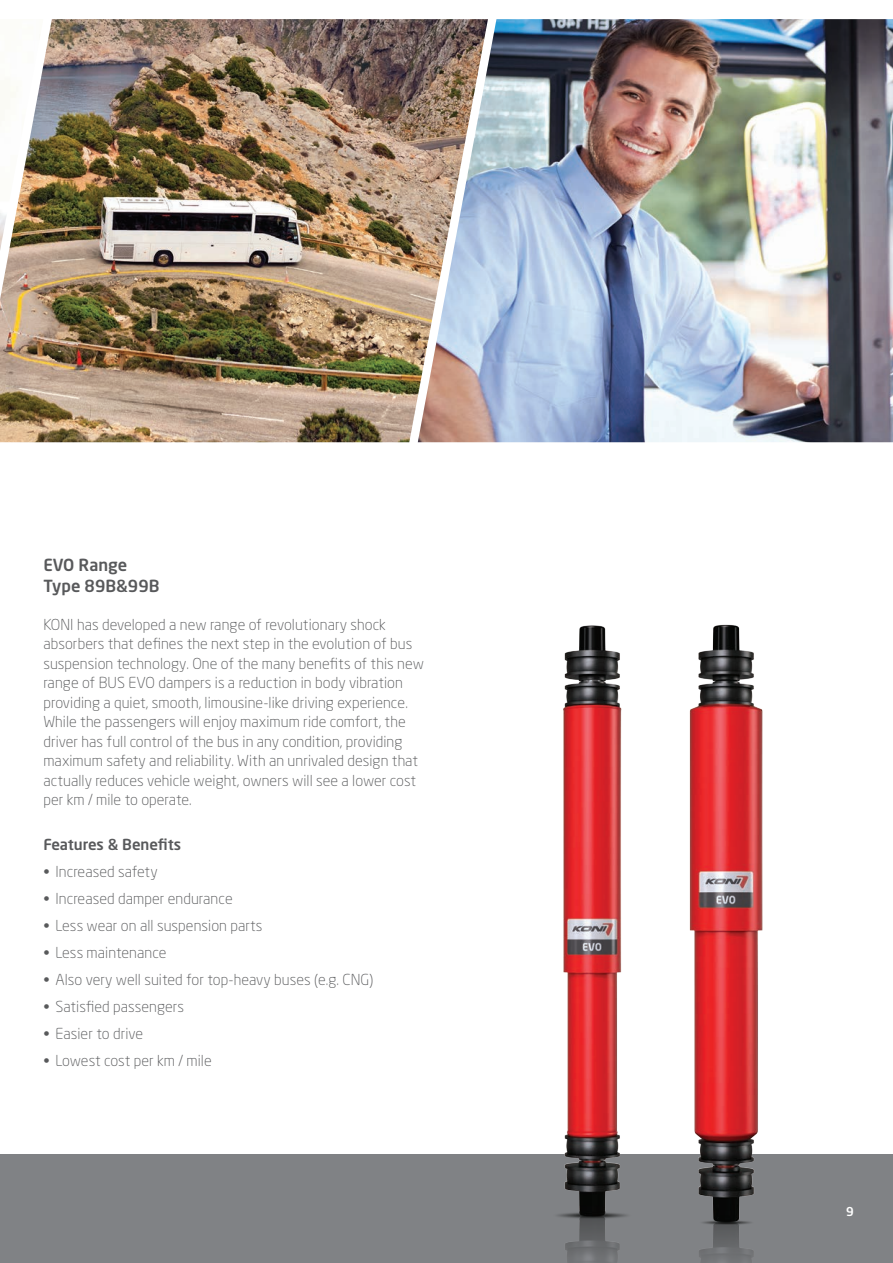
<style>
.page{position:relative;width:893px;height:1263px;background:#fff}
.page>*{position:absolute;margin:0;border:0;box-sizing:border-box;transform-origin:0 0}
.t1{font:500 16.5px/21px "Neo Sans W1 G";color:#58595b}
.t2{font:300 15px/19.5px "Neo Sans W1 G";letter-spacing:.005em;color:#58595b}
.t3{font:500 15px "Neo Sans W1 G";color:#58595b}
.t4{font:500 12.15px "Neo Sans W1 G";color:#fff}
</style>
<div class="page">
<div style="left:0;top:1154px;width:893px;height:109px;background:#808285"></div>
<img style="left:488px;top:19px;width:405px;height:423px">
<img style="left:0;top:19px;width:488px;height:423px">
<img style="left:689px;top:624px;width:74px;height:639px">
<img style="left:557px;top:625px;width:70px;height:638px">
<p class="t1" style="left:43px;top:554px;width:118px">EVO Range<br>Type 89B&amp;99B</p>
<p class="t2" style="left:43px;top:614px;width:382px">KONI has developed a new range of revolutionary shock absorbers that defines the next step in the evolution of bus suspension technology. One of the many benefits of this new range of BUS EVO dampers is a reduction in body vibration providing a quiet, smooth, limousine-like driving experience.<br>While the passengers will enjoy maximum ride comfort, the driver has full control of the bus in any condition, providing maximum safety and reliability. With an unrivaled design that actually reduces vehicle weight, owners will see a lower cost per km / mile to operate.</p>
<p class="t3" style="left:43px;top:835px;width:139px">Features &amp; Benefits</p>
<p class="t2" style="left:43px;top:862px;width:116px">• Increased safety</p>
<p class="t2" style="left:43px;top:889px;width:191px">• Increased damper endurance</p>
<p class="t2" style="left:43px;top:916px;width:221px">• Less wear on all suspension parts</p>
<p class="t2" style="left:43px;top:943px;width:125px">• Less maintenance</p>
<p class="t2" style="left:43px;top:970px;width:331px">• Also very well suited for top-heavy buses (e.g. CNG)</p>
<p class="t2" style="left:43px;top:997px;width:142px">• Satisfied passengers</p>
<p class="t2" style="left:43px;top:1024px;width:101px">• Easier to drive</p>
<p class="t2" style="left:43px;top:1051px;width:170px">• Lowest cost per km / mile</p>
<p class="t4" style="left:846px;top:1204px;width:9px">9</p>
</div>
